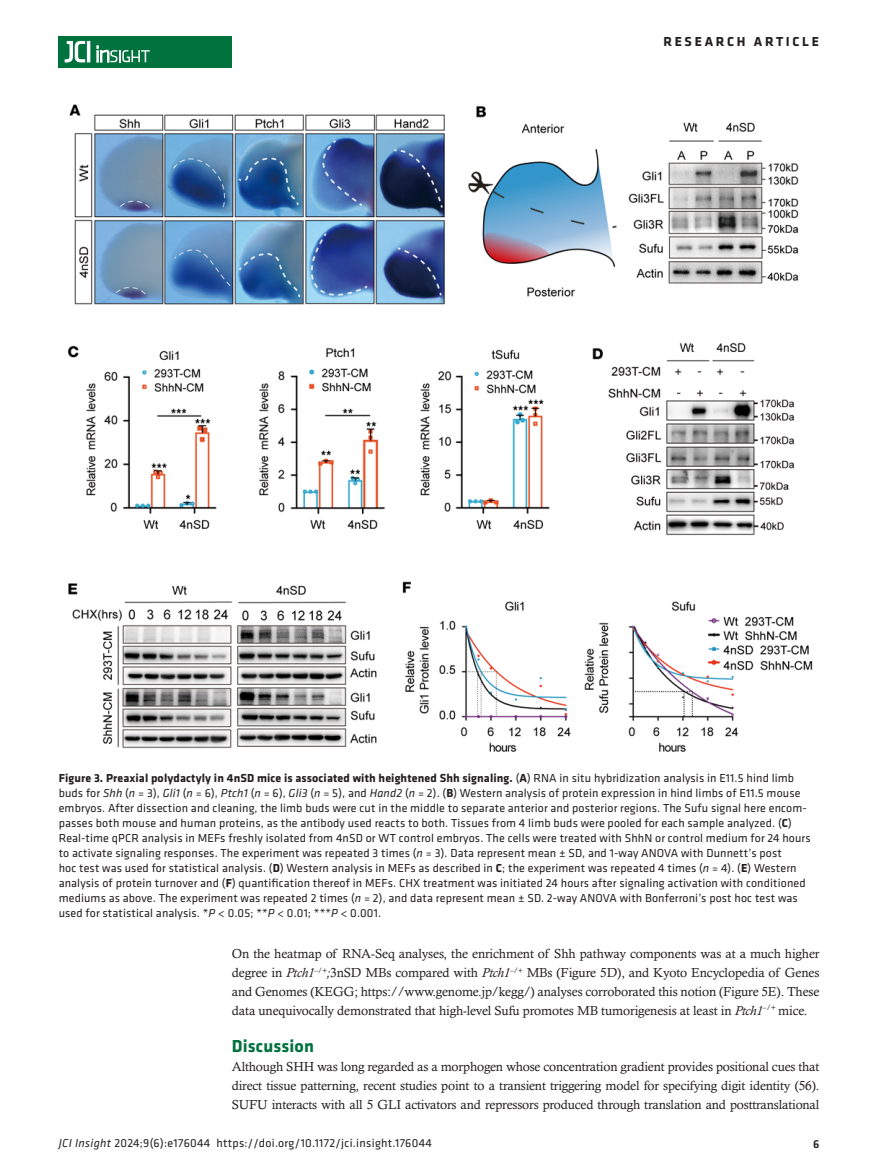
<style>
.page{position:relative;width:878px;height:1175px;background:#fff}
.page>*{position:absolute;margin:0;border:0;box-sizing:border-box;transform-origin:0 0}
.t1{font:700 18px "Klavika";letter-spacing:.01em;color:#00723e}
.t2{font:700 13.5px "Klavika Basic";letter-spacing:.2em;color:#231f20}
.t3{font:13.2px/18.8px "Calisto MT Std";letter-spacing:-.015em;color:#231f20;text-align:justify}
.t4{font:12px/15px "Klavika Basic";letter-spacing:.01em;color:#231f20}
.t5{font:500 12px "Klavika Basic";color:#231f20}
.s1{font-weight:700}
.s2{font-style:italic}
</style>
<div class="page">
<div style="left:59px;top:36px;width:173px;height:31px;background:#00723e"></div>
<hr style="left:87px;top:41px;width:3px;height:21px;background:#fff">
<svg style="left:64px;top:41px;width:21px;height:22px"></svg>
<svg style="left:97px;top:46px;width:53px;height:16px"></svg>
<img style="left:67px;top:104px;width:746px;height:648px">
<p class="t2" style="left:663px;top:32px;width:157px">RESEARCH ARTICLE</p>
<p class="t4" style="left:59px;top:770px;width:753px"><span class="s1">Figure 3. Preaxial polydactyly in 4nSD mice is associated with heightened Shh signaling.</span> (<span class="s1">A</span>) RNA in situ hybridization analysis in E11.5 hind limb buds for <span class="s2">Shh</span> (<span class="s2">n</span> = 3), <span class="s2">Gli1</span> (<span class="s2">n</span> = 6), <span class="s2">Ptch1</span> (<span class="s2">n</span> = 6), <span class="s2">Gli3</span> (<span class="s2">n</span> = 5), and <span class="s2">Hand2</span> (<span class="s2">n</span> = 2). (<span class="s1">B</span>) Western analysis of protein expression in hind limbs of E11.5 mouse embryos. After dissection and cleaning, the limb buds were cut in the middle to separate anterior and posterior regions. The Sufu signal here encom&shy;passes both mouse and human proteins, as the antibody used reacts to both. Tissues from 4 limb buds were pooled for each sample analyzed. (<span class="s1">C</span>)<br>Real-time qPCR analysis in MEFs freshly isolated from 4nSD or WT control embryos. The cells were treated with ShhN or control medium for 24 hours to activate signaling responses. The experiment was repeated 3 times (<span class="s2">n</span> = 3). Data represent mean ± SD, and 1-way ANOVA with Dunnett’s post<br>hoc test was used for statistical analysis. (<span class="s1">D</span>) Western analysis in MEFs as described in <span class="s1">C</span>; the experiment was repeated 4 times (<span class="s2">n</span> = 4). (<span class="s1">E</span>) Western analysis of protein turnover and (<span class="s1">F</span>) quantification thereof in MEFs. CHX treatment was initiated 24 hours after signaling activation with conditioned mediums as above. The experiment was repeated 2 times (<span class="s2">n</span> = 2), and data represent mean ± SD. 2-way ANOVA with Bonferroni’s post hoc test was used for statistical analysis. *<span class="s2">P</span> &lt; 0.05; **<span class="s2">P</span> &lt; 0.01; ***<span class="s2">P</span> &lt; 0.001.</p>
<p class="t3" style="left:232px;top:944px;width:589px">On the heatmap of RNA-Seq analyses, the enrichment of Shh pathway components was at a much higher degree in <span class="s2">Ptch1</span><sup>–/+</sup><span class="s2">;</span>3nSD MBs compared with <span class="s2">Ptch1</span><sup>–/+</sup> MBs (Figure 5D), and Kyoto Encyclopedia of Genes and Genomes (KEGG; https://www.genome.jp/kegg/) analyses corroborated this notion (Figure 5E). These data unequivocally demonstrated that high-level Sufu promotes MB tumorigenesis at least in <span class="s2">Ptch1</span><sup>–/+</sup> mice.</p>
<h1 class="t1" style="left:232px;top:1033px;width:84px">Discussion</h1>
<p class="t3" style="left:232px;top:1057px;width:589px">Although SHH was long regarded as a morphogen whose concentration gradient provides positional cues that direct tissue patterning, recent studies point to a transient triggering model for specifying digit identity (56).<br>SUFU interacts with all 5 GLI activators and repressors produced through translation and posttranslational</p>
<p class="t4" style="left:59px;top:1135px;width:374px"><span class="s2">JCI Insight</span> 2024;9(6):e176044 https://doi.org/10.1172/jci.insight.176044</p>
<p class="t5" style="left:813px;top:1135px;width:8px">6</p>
</div>
